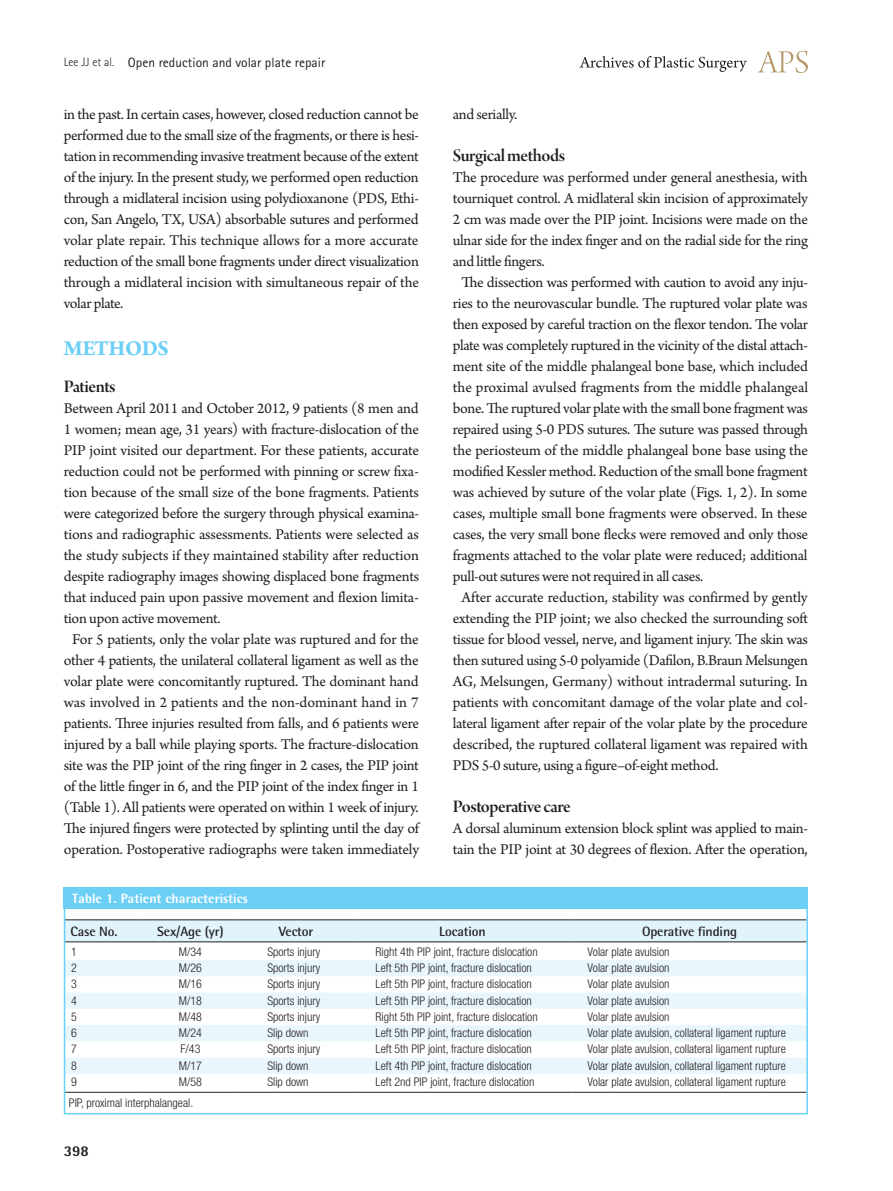
<style>
.page{position:relative;width:893px;height:1191px;background:#fff}
.page>*{position:absolute;margin:0;border:0;box-sizing:border-box;transform-origin:0 0}
.대제목{font:700 22.5px "Arno Pro";letter-spacing:-.02em;color:#6bcff6}
.중제목{font:18.75px "Arno Pro Smbd Display";letter-spacing:-.025em;color:#231f20}
.본문_성형{font:15.75px/21px "Arno Pro";letter-spacing:-.02em;color:#231f20;text-align:justify}
.t1{font:800 15px "Rotis Semi Sans Std";color:#231f20}
.표제목체_-_확정{font:700 13.5px "Rotis Semi Sans Std";letter-spacing:-.01em;color:#231f20}
.하시라_제목{font:13.5px "Rotis Sans Serif Std";color:#231f20}
.표_그림_제목_볼드{font:800 13.5px "Rotis Semi Sans Std";color:#fff}
.표_본문_-_확정{font:300 condensed 12px "Helvetica Neue LT Std";color:#231f20}
.s1{font-weight:300;font-size:12px}
</style>
<div class="page">
<svg style="left:757px;top:51px;width:51px;height:22px"></svg>
<svg style="left:579px;top:56px;width:168px;height:16px"></svg>
<div style="left:64px;top:887px;width:744px;height:22px;background:#6bcff6"></div>
<div style="left:67px;top:920px;width:738px;height:21px;background:#e1f4fc"></div>
<svg style="left:67px;top:942px;width:738px;height:150px"></svg>
<svg style="left:67px;top:960px;width:738px;height:113px;fill:#e9f7fd"></svg>
<hr style="left:65px;top:919px;width:76px;height:1px;background:#231f20">
<hr style="left:141px;top:919px;width:99px;height:1px;background:#231f20">
<hr style="left:240px;top:919px;width:112px;height:1px;background:#231f20">
<hr style="left:352px;top:919px;width:221px;height:1px;background:#231f20">
<hr style="left:573px;top:919px;width:233px;height:1px;background:#231f20">
<hr style="left:65px;top:941px;width:76px;height:1px;background:#231f20">
<hr style="left:141px;top:941px;width:99px;height:1px;background:#231f20">
<hr style="left:240px;top:941px;width:112px;height:1px;background:#231f20">
<hr style="left:352px;top:941px;width:221px;height:1px;background:#231f20">
<hr style="left:573px;top:941px;width:233px;height:1px;background:#231f20">
<hr style="left:65px;top:1092px;width:76px;height:1px;background:#231f20">
<hr style="left:141px;top:1092px;width:99px;height:1px;background:#231f20">
<hr style="left:240px;top:1092px;width:112px;height:1px;background:#231f20">
<hr style="left:352px;top:1092px;width:221px;height:1px;background:#231f20">
<hr style="left:573px;top:1092px;width:233px;height:1px;background:#231f20">
<div style="left:64px;top:887px;width:744px;height:227px;border:2px solid #6bcff6"></div>
<p class="하시라_제목" style="left:64px;top:54px;width:263px"><span class="s1">Lee JJ et al.</span> Open reduction and volar plate repair</p>
<p class="본문_성형" style="left:64px;top:105px;width:357px">in the past. In certain cases, however, closed reduction cannot be performed due to the small size of the fragments, or there is hesi&shy;tation in recommending invasive treatment because of the extent of the injury. In the present study, we performed open reduction through a midlateral incision using polydioxanone (PDS, Ethi&shy;con, San Angelo, TX, USA) absorbable sutures and performed volar plate repair. This technique allows for a more accurate reduction of the small bone fragments under direct visualization through a midlateral incision with simultaneous repair of the volar plate.</p>
<p class="대제목" style="left:64px;top:336px;width:107px">METHODS</p>
<p class="중제목" style="left:64px;top:376px;width:53px">Patients</p>
<p class="본문_성형" style="left:64px;top:399px;width:357px">Between April 2011 and October 2012, 9 patients (8 men and 1 women; mean age, 31 years) with fracture-dislocation of the PIP joint visited our department. For these patients, accurate reduction could not be performed with pinning or screw fixa&shy;tion because of the small size of the bone fragments. Patients were categorized before the surgery through physical examina&shy;tions and radiographic assessments. Patients were selected as the study subjects if they maintained stability after reduction despite radiography images showing displaced bone fragments that induced pain upon passive movement and flexion limita&shy;tion upon active movement.</p>
<p class="본문_성형" style="left:64px;top:630px;width:357px;text-align:center">For 5 patients, only the volar plate was ruptured and for the other 4 patients, the unilateral collateral ligament as well as the volar plate were concomitantly ruptured. The dominant hand was involved in 2 patients and the non-dominant hand in 7 patients. Three injuries resulted from falls, and 6 patients were injured by a ball while playing sports. The fracture-dislocation site was the PIP joint of the ring finger in 2 cases, the PIP joint of the little finger in 6, and the PIP joint of the index finger in 1 (Table 1). All patients were operated on within 1 week of injury.<br>The injured fingers were protected by splinting until the day of operation. Postoperative radiographs were taken immediately</p>
<p class="본문_성형" style="left:453px;top:105px;width:66px">and serially.</p>
<p class="중제목" style="left:453px;top:145px;width:114px">Surgical methods</p>
<p class="본문_성형" style="left:453px;top:168px;width:357px">The procedure was performed under general anesthesia, with tourniquet control. A midlateral skin incision of approximately 2 cm was made over the PIP joint. Incisions were made on the ulnar side for the index finger and on the radial side for the ring and little fingers.</p>
<p class="본문_성형" style="left:453px;top:273px;width:357px;text-indent:9px">The dissection was performed with caution to avoid any inju&shy;ries to the neurovascular bundle. The ruptured volar plate was then exposed by careful traction on the flexor tendon. The volar plate was completely ruptured in the vicinity of the distal attach&shy;ment site of the middle phalangeal bone base, which included the proximal avulsed fragments from the middle phalangeal bone. The ruptured volar plate with the small bone fragment was repaired using 5-0 PDS sutures. The suture was passed through the periosteum of the middle phalangeal bone base using the modified Kessler method. Reduction of the small bone fragment was achieved by suture of the volar plate (Figs. 1, 2). In some cases, multiple small bone fragments were observed. In these cases, the very small bone flecks were removed and only those fragments attached to the volar plate were reduced; additional pull-out sutures were not required in all cases.</p>
<p class="본문_성형" style="left:453px;top:588px;width:357px;text-indent:9px">After accurate reduction, stability was confirmed by gently extending the PIP joint; we also checked the surrounding soft tissue for blood vessel, nerve, and ligament injury. The skin was then sutured using 5-0 polyamide (Dafilon, B.Braun Melsungen AG, Melsungen, Germany) without intradermal suturing. In patients with concomitant damage of the volar plate and col&shy;lateral ligament after repair of the volar plate by the procedure described, the ruptured collateral ligament was repaired with PDS 5-0 suture, using a figure–of-eight method.</p>
<p class="중제목" style="left:453px;top:796px;width:119px">Postoperative care</p>
<p class="본문_성형" style="left:453px;top:819px;width:357px">A dorsal aluminum extension block splint was applied to main&shy;tain the PIP joint at 30 degrees of flexion. After the operation,</p>
<p class="표_그림_제목_볼드" style="left:72px;top:889px;width:177px">Table 1. Patient characteristics</p>
<p class="표제목체_-_확정" style="left:70px;top:922px;width:49px">Case No.</p>
<p class="표제목체_-_확정" style="left:157px;top:922px;width:68px">Sex/Age (yr)</p>
<p class="표제목체_-_확정" style="left:279px;top:922px;width:36px">Vector</p>
<p class="표제목체_-_확정" style="left:439px;top:922px;width:48px">Location</p>
<p class="표제목체_-_확정" style="left:642px;top:922px;width:97px">Operative finding</p>
<p class="표_본문_-_확정" style="left:71px;top:944px;width:7px">1</p>
<p class="표_본문_-_확정" style="left:179px;top:944px;width:25px">M/34</p>
<p class="표_본문_-_확정" style="left:267px;top:944px;width:55px">Sports injury</p>
<p class="표_본문_-_확정" style="left:376px;top:944px;width:163px">Right 4th PIP joint, fracture dislocation</p>
<p class="표_본문_-_확정" style="left:588px;top:944px;width:83px">Volar plate avulsion</p>
<p class="표_본문_-_확정" style="left:71px;top:961px;width:7px">2</p>
<p class="표_본문_-_확정" style="left:179px;top:961px;width:25px">M/26</p>
<p class="표_본문_-_확정" style="left:267px;top:961px;width:55px">Sports injury</p>
<p class="표_본문_-_확정" style="left:376px;top:961px;width:158px">Left 5th PIP joint, fracture dislocation</p>
<p class="표_본문_-_확정" style="left:588px;top:961px;width:83px">Volar plate avulsion</p>
<p class="표_본문_-_확정" style="left:71px;top:977px;width:7px">3</p>
<p class="표_본문_-_확정" style="left:179px;top:977px;width:25px">M/16</p>
<p class="표_본문_-_확정" style="left:267px;top:977px;width:55px">Sports injury</p>
<p class="표_본문_-_확정" style="left:376px;top:977px;width:158px">Left 5th PIP joint, fracture dislocation</p>
<p class="표_본문_-_확정" style="left:588px;top:977px;width:83px">Volar plate avulsion</p>
<p class="표_본문_-_확정" style="left:71px;top:993px;width:7px">4</p>
<p class="표_본문_-_확정" style="left:179px;top:993px;width:25px">M/18</p>
<p class="표_본문_-_확정" style="left:267px;top:993px;width:55px">Sports injury</p>
<p class="표_본문_-_확정" style="left:376px;top:993px;width:158px">Left 5th PIP joint, fracture dislocation</p>
<p class="표_본문_-_확정" style="left:588px;top:993px;width:83px">Volar plate avulsion</p>
<p class="표_본문_-_확정" style="left:71px;top:1009px;width:7px">5</p>
<p class="표_본문_-_확정" style="left:179px;top:1009px;width:25px">M/48</p>
<p class="표_본문_-_확정" style="left:267px;top:1009px;width:55px">Sports injury</p>
<p class="표_본문_-_확정" style="left:376px;top:1009px;width:163px">Right 5th PIP joint, fracture dislocation</p>
<p class="표_본문_-_확정" style="left:588px;top:1009px;width:83px">Volar plate avulsion</p>
<p class="표_본문_-_확정" style="left:71px;top:1026px;width:7px">6</p>
<p class="표_본문_-_확정" style="left:179px;top:1026px;width:25px">M/24</p>
<p class="표_본문_-_확정" style="left:267px;top:1026px;width:43px">Slip down</p>
<p class="표_본문_-_확정" style="left:376px;top:1026px;width:158px">Left 5th PIP joint, fracture dislocation</p>
<p class="표_본문_-_확정" style="left:588px;top:1026px;width:200px">Volar plate avulsion, collateral ligament rupture</p>
<p class="표_본문_-_확정" style="left:71px;top:1042px;width:7px">7</p>
<p class="표_본문_-_확정" style="left:180px;top:1042px;width:21px">F/43</p>
<p class="표_본문_-_확정" style="left:267px;top:1042px;width:55px">Sports injury</p>
<p class="표_본문_-_확정" style="left:376px;top:1042px;width:158px">Left 5th PIP joint, fracture dislocation</p>
<p class="표_본문_-_확정" style="left:588px;top:1042px;width:200px">Volar plate avulsion, collateral ligament rupture</p>
<p class="표_본문_-_확정" style="left:71px;top:1058px;width:7px">8</p>
<p class="표_본문_-_확정" style="left:179px;top:1058px;width:25px">M/17</p>
<p class="표_본문_-_확정" style="left:267px;top:1058px;width:43px">Slip down</p>
<p class="표_본문_-_확정" style="left:376px;top:1058px;width:158px">Left 4th PIP joint, fracture dislocation</p>
<p class="표_본문_-_확정" style="left:588px;top:1058px;width:200px">Volar plate avulsion, collateral ligament rupture</p>
<p class="표_본문_-_확정" style="left:71px;top:1074px;width:7px">9</p>
<p class="표_본문_-_확정" style="left:179px;top:1074px;width:25px">M/58</p>
<p class="표_본문_-_확정" style="left:267px;top:1074px;width:43px">Slip down</p>
<p class="표_본문_-_확정" style="left:376px;top:1074px;width:160px">Left 2nd PIP joint, fracture dislocation</p>
<p class="표_본문_-_확정" style="left:588px;top:1074px;width:200px">Volar plate avulsion, collateral ligament rupture</p>
<p class="표_본문_-_확정" style="left:69px;top:1095px;width:126px">PIP, proximal interphalangeal.</p>
<p class="t1" style="left:64px;top:1141px;width:27px">398</p>
</div>
